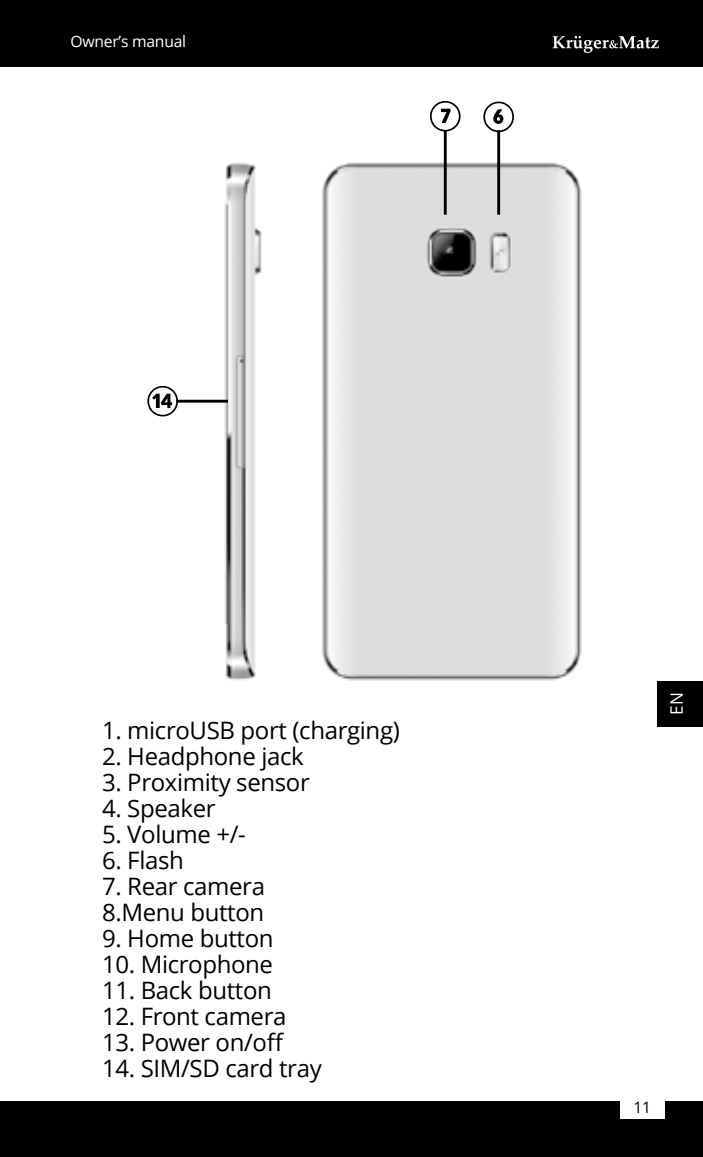
<style>
.page{position:relative;width:703px;height:1157px;background:#fff}
.page>*{position:absolute;margin:0;border:0;box-sizing:border-box;transform-origin:0 0}
.t1{font:24px/26px "Open Sans";letter-spacing:-.015em;color:#000}
.t2{font:17.2px "Open Sans";color:#fff}
.t3{font:15.6px "Open Sans";letter-spacing:-.015em;color:#fff}
.t4{font:15.6px "Open Sans";color:#000}
</style>
<div class="page">
<div style="left:0;top:1101px;width:703px;height:56px;background:#000"></div>
<div style="left:0;top:0;width:703px;height:67px;background:#000"></div>
<svg style="left:553px;top:36px;width:106px;height:17px"></svg>
<div style="left:620px;top:1095px;width:44px;height:24px;background:#fff"></div>
<div style="left:657px;top:681px;width:46px;height:46px;background:#000"></div>
<img style="left:187px;top:101px;width:395px;height:580px">
<hr style="left:177px;top:400px;width:51px;height:2px;background:#000">
<hr style="left:497px;top:130px;width:3px;height:85px;background:#000">
<hr style="left:444px;top:130px;width:3px;height:85px;background:#000">
<svg style="left:483px;top:102px;width:31px;height:30px"></svg>
<svg style="left:430px;top:101px;width:31px;height:30px"></svg>
<svg style="left:147px;top:386px;width:31px;height:30px"></svg>
<p class="t3" style="left:71px;top:30px;width:117px">Owner’s manual</p>
<p class="t1" style="left:102px;top:717px;width:299px">1. microUSB port (charging)</p>
<p class="t1" style="left:102px;top:743px;width:203px">2. Headphone jack</p>
<p class="t1" style="left:102px;top:769px;width:209px">3. Proximity sensor</p>
<p class="t1" style="left:102px;top:795px;width:115px">4. Speaker</p>
<p class="t1" style="left:102px;top:821px;width:145px">5. Volume +/-</p>
<p class="t1" style="left:102px;top:847px;width:83px">6. Flash</p>
<p class="t1" style="left:102px;top:873px;width:165px">7. Rear camera<br>8.Menu button</p>
<p class="t1" style="left:102px;top:925px;width:173px">9. Home button</p>
<p class="t1" style="left:102px;top:951px;width:173px">10. Microphone</p>
<p class="t1" style="left:102px;top:977px;width:171px">11. Back button</p>
<p class="t1" style="left:102px;top:1003px;width:186px">12. Front camera</p>
<p class="t1" style="left:102px;top:1029px;width:183px">13. Power on/off</p>
<p class="t1" style="left:102px;top:1055px;width:221px">14. SIM/SD card tray</p>
<p class="t2" style="left:665px;top:714px;width:24px;rotate:-90deg">EN</p>
<p class="t4" style="left:633px;top:1096px;width:19px">11</p>
</div>
